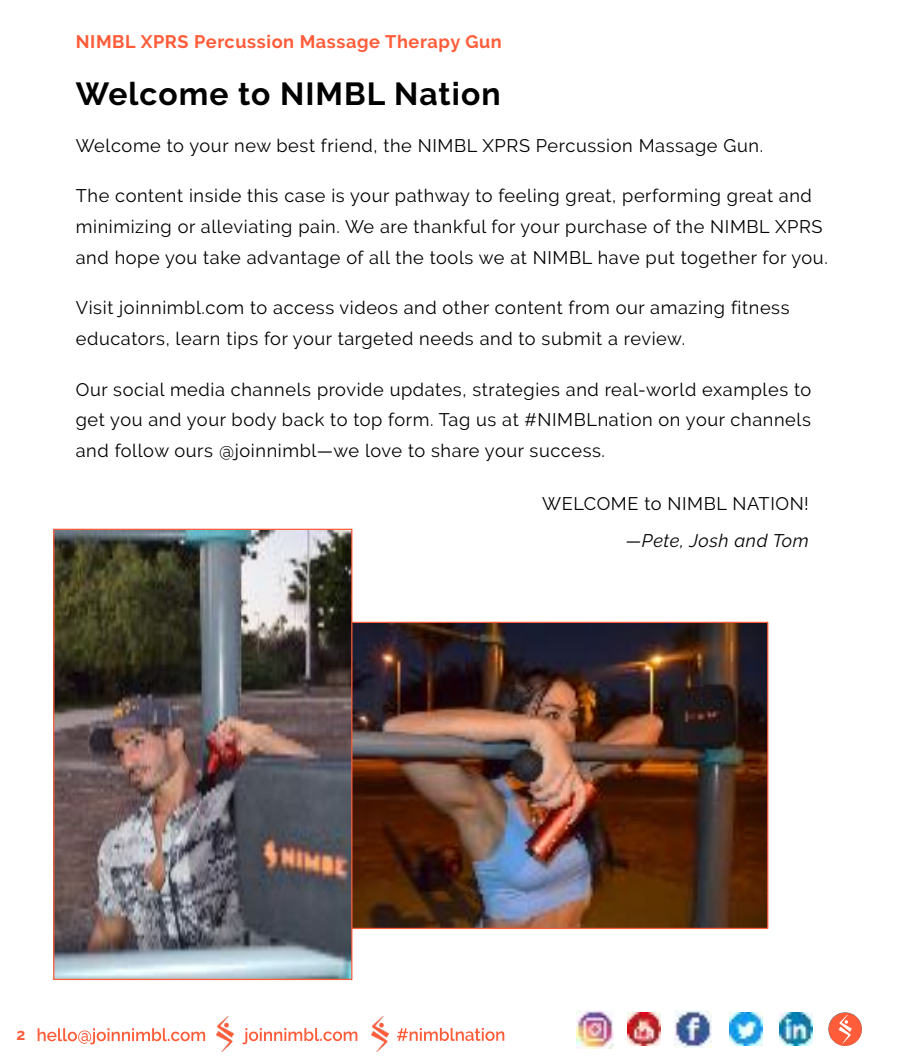
<style>
.page{position:relative;width:900px;height:1064px;background:#fff}
.page>*{position:absolute;margin:0;border:0;box-sizing:border-box;transform-origin:0 0}
.t1{font:700 31.75px "Raleway";letter-spacing:.035em;color:#000}
.t2{font:18.25px/30.8px "Raleway";letter-spacing:.035em;color:#000}
.t3{font:700 18.25px "Raleway";letter-spacing:.035em;color:#ff5c39}
.t4{font:italic 18.25px "Raleway";letter-spacing:.035em;color:#000}
.t5{font:700 16px "Raleway";color:#ff5c39}
</style>
<div class="page">
<img style="left:577px;top:1011px;width:37px;height:37px">
<img style="left:730px;top:1012px;width:33px;height:33px">
<img style="left:828px;top:1012px;width:34px;height:34px">
<div style="left:829px;top:1012px;width:33px;height:34px;background:#ff5c39;border-radius:50%"></div>
<svg style="left:839px;top:1014px;width:13px;height:29px"></svg>
<img style="left:627px;top:1012px;width:33px;height:33px">
<img style="left:675px;top:1010px;width:37px;height:37px">
<img style="left:779px;top:1012px;width:33px;height:33px">
<img style="left:352px;top:624px;width:414px;height:303px">
<img style="left:55px;top:531px;width:295px;height:447px">
<div style="left:53px;top:529px;width:299px;height:451px;border:1px solid #ff5c39"></div>
<svg style="left:38px;top:1028px;width:167px;height:16px"></svg>
<svg style="left:242px;top:1028px;width:115px;height:16px"></svg>
<svg style="left:397px;top:1028px;width:107px;height:13px"></svg>
<img style="left:217px;top:1016px;width:17px;height:35px">
<img style="left:372px;top:1016px;width:17px;height:35px">
<p class="t3" style="left:76px;top:31px;width:428px">NIMBL XPRS Percussion Massage Therapy Gun</p>
<h1 class="t1" style="left:76px;top:75px;width:426px">Welcome to NIMBL Nation</h1>
<p class="t2" style="left:76px;top:130px;width:689px">Welcome to your new best friend, the NIMBL XPRS Percussion Massage Gun.</p>
<p class="t2" style="left:76px;top:180px;width:753px">The content inside this case is your pathway to feeling great, performing great and minimizing or alleviating pain. We are thankful for your purchase of the NIMBL XPRS and hope you take advantage of all the tools we at NIMBL have put together for you.</p>
<p class="t2" style="left:76px;top:292px;width:715px">Visit joinnimbl.com to access videos and other content from our amazing fitness educators, learn tips for your targeted needs and to submit a review.</p>
<p class="t2" style="left:76px;top:374px;width:737px;text-align:justify">Our social media channels provide updates, strategies and real-world examples to get you and your body back to top form. Tag us at #NIMBLnation on your channels and follow ours @joinnimbl—we love to share your success.</p>
<p class="t2" style="left:542px;top:488px;width:268px">WELCOME to NIMBL NATION!</p>
<p class="t4" style="left:626px;top:530px;width:185px">—Pete, Josh and Tom</p>
<p class="t5" style="left:17px;top:1025px;width:10px">2</p>
</div>
